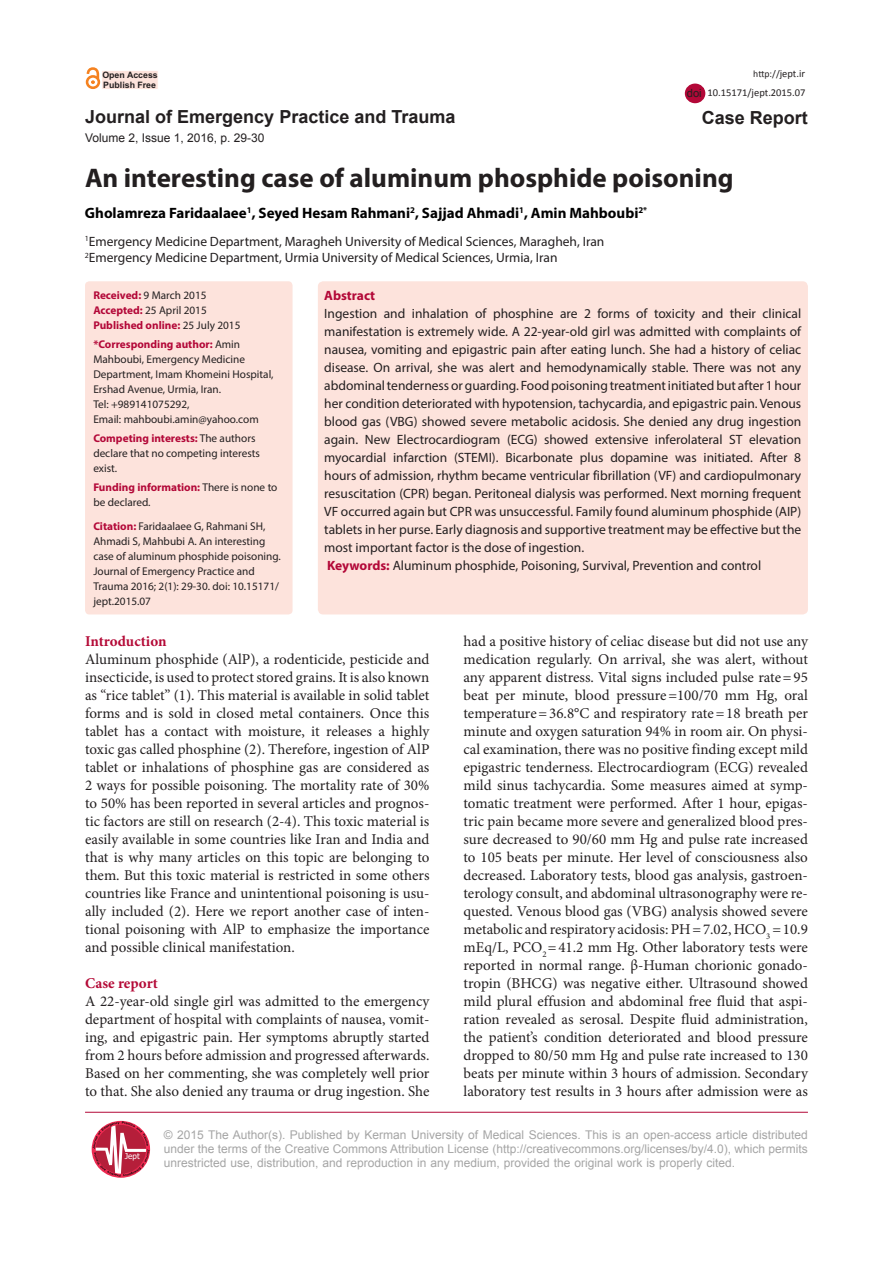
<style>
.page{position:relative;width:893px;height:1263px;background:#fff}
.page>*{position:absolute;margin:0;border:0;box-sizing:border-box;transform-origin:0 0}
.Pa3{font:700 27px "Myriad Pro";color:#231f20}
.t1{font:700 18px "Arial";color:#231f20}
.t2{font:15px/18px "Minion Pro";color:#231f20;text-align:justify}
.t3{font:700 15px "Myriad Pro";color:#000}
.t4{font:700 15px "Minion Pro";color:#b40a37}
.t5{font:13.5px/18px "Myriad Pro";color:#231f20;text-align:justify}
.t6{font:700 13.5px "Myriad Pro";color:#b30838}
.t7{font:12px/14.4px "Arial";color:#a5a5a5;text-align:justify}
.t8{font:12px "Arial";color:#231f20}
.t9{font:11.25px/15px "Myriad Pro";color:#231f20}
.t10{font:700 11.25px "Myriad Pro";color:#b30838}
.t11{font:11.25px "Arial";color:#231f20}
.t12{font:10.5px "Calibri";color:#231f20}
.t13{font:9.75px "Calibri";color:#231f20}
.t14{font:700 8.85px "Arial";color:#231f20}
.t15{font:8.1px "Tahoma";color:#fff}
.s1{font-size:10.5px}
.s2{font-weight:700;color:#b30838}
.s3{font-weight:400;color:#231f20}
</style>
<div class="page">
<div style="left:85px;top:281px;width:208px;height:333px;background:#fde3dc;border-radius:4px"></div>
<div style="left:318px;top:281px;width:490px;height:333px;background:#fde3dc;border-radius:5px"></div>
<hr style="left:85px;top:1112px;width:723px;height:1px;background:#b30838">
<svg style="left:93px;top:1121px;width:57px;height:56px"></svg>
<div style="left:102px;top:70px;width:56px;height:20px;background:#fde3dc"></div>
<div style="left:102px;top:70px;width:56px;height:20px;border:1px solid #fff"></div>
<div style="left:86px;top:75px;width:14px;height:14px;border:3px solid #f58220;border-radius:50%"></div>
<svg style="left:85px;top:69px;width:15px;height:15px"></svg>
<div style="left:685px;top:84px;width:20px;height:19px;background:#b30838;border-radius:50%"></div>
<p class="t14" style="left:102px;top:69px;width:57px">Open Access</p>
<p class="t13" style="left:753px;top:67px;width:53px">http://<span class="s1">jept.ir</span></p>
<p class="t14" style="left:103px;top:79px;width:54px">Publish Free</p>
<p class="t11" style="left:687px;top:86px;width:17px">doi</p>
<p class="t12" style="left:708px;top:86px;width:99px">10.15171/jept.2015.07</p>
<p class="t1" style="left:85px;top:104px;width:372px">Journal of Emergency Practice and Trauma</p>
<p class="t1" style="left:702px;top:106px;width:108px">Case Report</p>
<p class="t8" style="left:85px;top:130px;width:181px">Volume 2, Issue 1, 2016, p. 29-30</p>
<p class="Pa3" style="left:85px;top:161px;width:650px">An interesting case of aluminum phosphide poisoning</p>
<p class="t3" style="left:85px;top:203px;width:564px">Gholamreza Faridaalaee<sup>1</sup>, Seyed Hesam Rahmani<sup>2</sup>, Sajjad Ahmadi<sup>1</sup>, Amin Mahboubi<sup>2*</sup></p>
<p class="t5" style="left:85px;top:232px;width:521px"><sup>1</sup>Emergency Medicine Department, Maragheh University of Medical Sciences, Maragheh, Iran</p>
<p class="t5" style="left:85px;top:248px;width:474px"><sup>2</sup>Emergency Medicine Department, Urmia University of Medical Sciences, Urmia, Iran</p>
<p class="t9" style="left:93px;top:287px;width:115px"><span class="s2">Received:</span> 9 March 2015</p>
<p class="t9" style="left:93px;top:302px;width:115px"><span class="s2">Accepted:</span> 25 April 2015</p>
<p class="t10" style="left:93px;top:318px;width:149px">Published online: <span class="s3">25 July 2015</span></p>
<p class="t9" style="left:93px;top:336px;width:182px"><span class="s2">*Corresponding author:</span> Amin<br>Mahboubi, Emergency Medicine<br>Department, Imam Khomeini Hospital,<br>Ershad Avenue, Urmia, Iran.</p>
<p class="t9" style="left:93px;top:396px;width:98px">Tel: +989141075292,</p>
<p class="t9" style="left:93px;top:411px;width:167px">Email: mahboubi.amin@yahoo.com</p>
<p class="t9" style="left:93px;top:431px;width:168px"><span class="s2">Competing interests:</span> The authors declare that no competing interests exist.</p>
<p class="t9" style="left:93px;top:480px;width:186px"><span class="s2">Funding information:</span> There is none to be declared.</p>
<p class="t9" style="left:93px;top:518px;width:189px"><span class="s2">Citation:</span> Faridaalaee G, Rahmani SH, Ahmadi S, Mahbubi A. An interesting case of aluminum phosphide poisoning.<br>Journal of Emergency Practice and Trauma 2016; 2(1): 29-30. doi: 10.15171/ jept.2015.07</p>
<p class="t6" style="left:324px;top:287px;width:53px">Abstract</p>
<p class="t5" style="left:324px;top:304px;width:479px">Ingestion and inhalation of phosphine are 2 forms of toxicity and their clinical manifestation is extremely wide. A 22-year-old girl was admitted with complaints of nausea, vomiting and epigastric pain after eating lunch. She had a history of celiac disease. On arrival, she was alert and hemodynamically stable. There was not any abdominal tenderness or guarding. Food poisoning treatment initiated but after 1 hour her condition deteriorated with hypotension, tachycardia, and epigastric pain. Venous blood gas (VBG) showed severe metabolic acidosis. She denied any drug ingestion again. New Electrocardiogram (ECG) showed extensive inferolateral ST elevation myocardial infarction (STEMI). Bicarbonate plus dopamine was initiated. After 8 hours of admission, rhythm became ventricular fibrillation (VF) and cardiopulmonary resuscitation (CPR) began. Peritoneal dialysis was performed. Next morning frequent VF occurred again but CPR was unsuccessful. Family found aluminum phosphide (AIP) tablets in her purse. Early diagnosis and supportive treatment may be effective but the most important factor is the dose of ingestion.</p>
<p class="t5" style="left:327px;top:556px;width:436px"><span class="s2">Keywords:</span> Aluminum phosphide, Poisoning, Survival, Prevention and control</p>
<p class="t4" style="left:85px;top:630px;width:83px">Introduction</p>
<p class="t2" style="left:85px;top:650px;width:346px">Aluminum phosphide (AlP), a rodenticide, pesticide and insecticide, is used to protect stored grains. It is also known as “rice tablet” (1). This material is available in solid tablet forms and is sold in closed metal containers. Once this tablet has a contact with moisture, it releases a highly toxic gas called phosphine (2). Therefore, ingestion of AlP tablet or inhalations of phosphine gas are considered as 2 ways for possible poisoning. The mortality rate of 30% to 50% has been reported in several articles and prognos&shy;tic factors are still on research (2-4). This toxic material is easily available in some countries like Iran and India and that is why many articles on this topic are belonging to them. But this toxic material is restricted in some others countries like France and unintentional poisoning is usu&shy;ally included (2). Here we report another case of inten&shy;tional poisoning with AlP to emphasize the importance and possible clinical manifestation.</p>
<p class="t4" style="left:85px;top:972px;width:74px">Case report</p>
<p class="t2" style="left:85px;top:992px;width:346px">A 22-year-old single girl was admitted to the emergency department of hospital with complaints of nausea, vomit&shy;ing, and epigastric pain. Her symptoms abruptly started from 2 hours before admission and progressed afterwards.<br>Based on her commenting, she was completely well prior to that. She also denied any trauma or drug ingestion. She</p>
<p class="t2" style="left:463px;top:632px;width:346px">had a positive history of celiac disease but did not use any medication regularly. On arrival, she was alert, without any apparent distress. Vital signs included pulse rate=95 beat per minute, blood pressure=100/70 mm Hg, oral temperature=36.8°C and respiratory rate=18 breath per minute and oxygen saturation 94% in room air. On physi&shy;cal examination, there was no positive finding except mild epigastric tenderness. Electrocardiogram (ECG) revealed mild sinus tachycardia. Some measures aimed at symp&shy;tomatic treatment were performed. After 1 hour, epigas&shy;tric pain became more severe and generalized blood pres&shy;sure decreased to 90/60 mm Hg and pulse rate increased to 105 beats per minute. Her level of consciousness also decreased. Laboratory tests, blood gas analysis, gastroen&shy;terology consult, and abdominal ultrasonography were re&shy;quested. Venous blood gas (VBG) analysis showed severe metabolic and respiratory acidosis: PH=7.02, HCO<sub>3</sub> =10.9 mEq/L, PCO<sub>2</sub>=41.2 mm Hg. Other laboratory tests were reported in normal range. β-Human chorionic gonado&shy;tropin (BHCG) was negative either. Ultrasound showed mild plural effusion and abdominal free fluid that aspi&shy;ration revealed as serosal. Despite fluid administration, the patient’s condition deteriorated and blood pressure dropped to 80/50 mm Hg and pulse rate increased to 130 beats per minute within 3 hours of admission. Secondary laboratory test results in 3 hours after admission were as</p>
<p class="t15" style="left:125px;top:1150px;width:16px">Jept</p>
<p class="t7" style="left:164px;top:1127px;width:646px">© 2015 The Author(s). Published by Kerman University of Medical Sciences. This is an open-access article distributed under the terms of the Creative Commons Attribution License (http://creativecommons.org/licenses/by/4.0), which permits unrestricted use, distribution, and reproduction in any medium, provided the original work is properly cited.</p>
</div>
